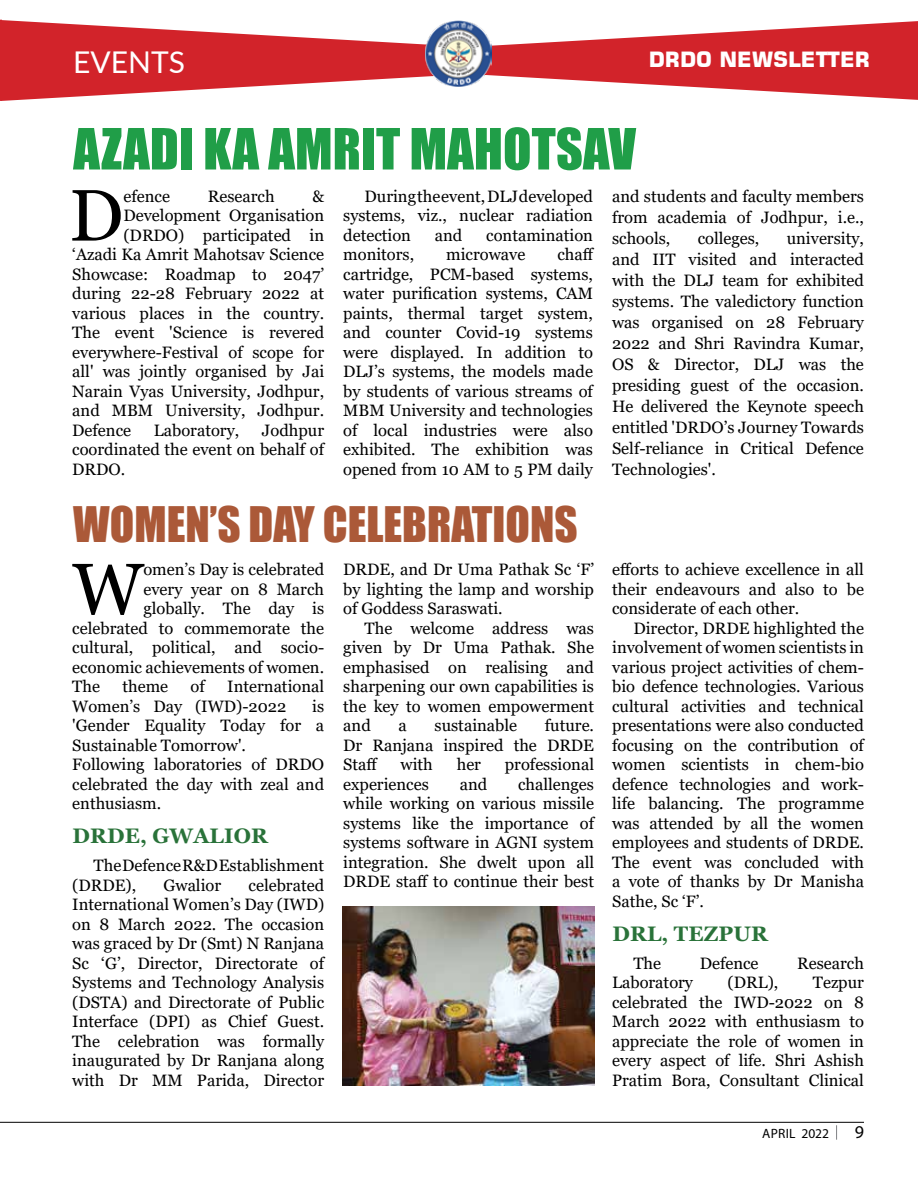
<style>
.page{position:relative;width:918px;height:1188px;background:#fff}
.page>*{position:absolute;margin:0;border:0;box-sizing:border-box;transform-origin:0 0}
.t1{font:72.75px "Georgia";color:#000}
.t2{font:52.5px "Impact";color:#209e48}
.t3{font:45px "Impact";color:#ab5938}
.t4{font:30px "Lato";color:#fff}
.t5{font:700 21px "Georgia";letter-spacing:.01em;color:#297239}
.t6{font:700 21px "Square 721 BT";color:#fff}
.t7{font:18px "Myriad Pro";color:#000}
.t8{font:16.5px/19.5px "Georgia";color:#000;text-align:justify}
.t9{font:13.5px "Myriad Pro";letter-spacing:.02em;color:#000}
</style>
<div class="page">
<hr style="left:0;top:1122px;width:864px;height:1px;background:#000">
<svg style="left:836px;top:1125px;width:1px;height:15px"></svg>
<svg style="left:2px;top:20px;width:232px;height:81px;fill:#d2232a"></svg>
<svg style="left:234px;top:21px;width:684px;height:79px;fill:#d2232a"></svg>
<img style="left:426px;top:20px;width:66px;height:66px">
<svg style="left:0;top:20px;width:2px;height:81px"></svg>
<img style="left:342px;top:906px;width:252px;height:180px">
<h3 class="t4" style="left:73px;top:41px;width:113px">EVENTS</h3>
<p class="t6" style="left:649px;top:47px;width:223px">DRDO NEWSLETTER</p>
<h2 class="t2" style="left:73px;top:108px;width:564px">AZADI KA AMRIT MAHOTSAV</h2>
<h1 class="t1" style="left:69px;top:171px;width:56px">D</h1>
<p class="t8" style="left:123px;top:187px;width:48px">efence</p>
<p class="t8" style="left:208px;top:187px;width:68px">Research</p>
<p class="t8" style="left:312px;top:187px;width:13px">&amp;</p>
<p class="t8" style="left:343px;top:187px;width:251px;text-indent:21px">During the event, DLJ developed systems, viz., nuclear radiation detection</p>
<p class="t8" style="left:612px;top:186px;width:253px;line-height:21px">and students and faculty members from academia of Jodhpur, i.e., schools,</p>
<p class="t8" style="left:123px;top:206px;width:202px">Development Organisation</p>
<p class="t8" style="left:123px;top:226px;width:202px">(DRDO) participated in</p>
<p class="t8" style="left:72px;top:245px;width:253px">‘Azadi Ka Amrit Mahotsav Science</p>
<p class="t8" style="left:72px;top:265px;width:253px">Showcase: Roadmap to 2047’</p>
<p class="t8" style="left:72px;top:284px;width:253px">during 22-28 February 2022 at</p>
<p class="t8" style="left:72px;top:304px;width:253px">various places in the country.</p>
<p class="t8" style="left:72px;top:323px;width:253px">The event 'Science is revered</p>
<p class="t8" style="left:72px;top:343px;width:253px">everywhere-Festival of scope for</p>
<p class="t8" style="left:72px;top:362px;width:253px">all' was jointly organised by Jai</p>
<p class="t8" style="left:72px;top:382px;width:253px">Narain Vyas University, Jodhpur,</p>
<p class="t8" style="left:72px;top:401px;width:253px">and MBM University, Jodhpur.</p>
<p class="t8" style="left:72px;top:421px;width:60px">Defence</p>
<p class="t8" style="left:154px;top:421px;width:87px">Laboratory,</p>
<p class="t8" style="left:435px;top:226px;width:29px">and</p>
<p class="t8" style="left:486px;top:226px;width:108px">contamination</p>
<p class="t8" style="left:698px;top:229px;width:63px">colleges,</p>
<p class="t8" style="left:612px;top:228px;width:253px;line-height:21px;text-indent:175px">university, and IIT visited and interacted with the DLJ team for exhibited systems. The valedictory function was organised on 28 February 2022 and Shri Ravindra Kumar, OS &amp; Director, DLJ was the presiding guest of the occasion.<br>He delivered the Keynote speech entitled 'DRDO’s Journey Towards Self-reliance in Critical Defence Technologies'.</p>
<p class="t8" style="left:343px;top:245px;width:252px;text-indent:214px">chaff cartridge, PCM-based systems, water purification systems, CAM paints, thermal target system, and counter Covid-19 systems were displayed. In addition to DLJ’s systems, the models made by students of various streams of MBM University and technologies of local industries were also exhibited. The exhibition was opened from 10 AM to 5 PM daily</p>
<p class="t8" style="left:343px;top:245px;width:72px">monitors,</p>
<p class="t8" style="left:446px;top:245px;width:81px">microwave</p>
<p class="t8" style="left:72px;top:421px;width:253px;text-indent:190px">Jodhpur coordinated the event on behalf of DRDO.</p>
<h3 class="t3" style="left:73px;top:489px;width:506px">WOMEN’S DAY CELEBRATIONS</h3>
<h1 class="t1" style="left:72px;top:545px;width:73px">W</h1>
<p class="t8" style="left:143px;top:560px;width:182px">omen’s Day is celebrated</p>
<p class="t8" style="left:343px;top:560px;width:252px">DRDE, and Dr Uma Pathak Sc ‘F’ by lighting the lamp and worship of Goddess Saraswati.</p>
<p class="t8" style="left:343px;top:619px;width:252px;text-indent:21px">The welcome address was given by Dr Uma Pathak. She emphasised on realising and sharpening our own capabilities is the key to women empowerment and</p>
<p class="t8" style="left:143px;top:580px;width:182px">every year on 8 March</p>
<p class="t8" style="left:143px;top:599px;width:182px">globally. The day is</p>
<p class="t8" style="left:72px;top:619px;width:253px">celebrated to commemorate the</p>
<p class="t8" style="left:72px;top:638px;width:253px">cultural, political, and socio-</p>
<p class="t8" style="left:72px;top:658px;width:253px">economic achievements of women.</p>
<p class="t8" style="left:72px;top:677px;width:29px">The</p>
<p class="t8" style="left:122px;top:677px;width:47px">theme</p>
<p class="t8" style="left:191px;top:677px;width:16px">of</p>
<p class="t8" style="left:72px;top:677px;width:253px;text-indent:155px">International<br>Women’s Day (IWD)-2022</p>
<p class="t8" style="left:72px;top:697px;width:253px;text-align:left;text-indent:240px">is 'Gender Equality Today for a<br>Sustainable Tomorrow'.<br>Following laboratories of DRDO celebrated the day with zeal and enthusiasm.</p>
<p class="t5" style="left:72px;top:822px;width:197px">DRDE, GWALIOR</p>
<p class="t8" style="left:72px;top:856px;width:253px;text-indent:21px">The Defence R&amp;D Establishment (DRDE),</p>
<p class="t8" style="left:343px;top:716px;width:252px;text-indent:202px">future.<br>Dr Ranjana inspired the DRDE Staff</p>
<p class="t8" style="left:399px;top:716px;width:10px">a</p>
<p class="t8" style="left:435px;top:716px;width:84px">sustainable</p>
<p class="t8" style="left:401px;top:755px;width:34px">with</p>
<p class="t8" style="left:457px;top:755px;width:26px">her</p>
<p class="t8" style="left:505px;top:755px;width:91px">professional</p>
<p class="t8" style="left:343px;top:775px;width:87px">experiences</p>
<p class="t8" style="left:460px;top:775px;width:29px">and</p>
<p class="t8" style="left:343px;top:775px;width:252px;text-indent:175px">challenges while working on various missile systems like the importance of systems software in AGNI system integration. She dwelt upon all DRDE staff to continue their best</p>
<p class="t8" style="left:72px;top:875px;width:253px;text-indent:176px">celebrated International Women’s Day (IWD) on 8 March 2022. The occasion was graced by Dr (Smt) N Ranjana Sc ‘G’, Director, Directorate of Systems and Technology Analysis (DSTA) and Directorate of Public Interface (DPI) as Chief Guest.<br>The celebration was formally inaugurated by Dr Ranjana along with Dr MM Parida, Director</p>
<p class="t8" style="left:164px;top:875px;width:59px">Gwalior</p>
<p class="t8" style="left:612px;top:560px;width:253px">efforts to achieve excellence in all their endeavours and also to be considerate of each other.</p>
<p class="t8" style="left:612px;top:619px;width:253px;text-indent:21px">Director, DRDE highlighted the involvement of women scientists in various project activities of chem&shy;bio defence technologies. Various cultural activities and technical presentations were also conducted focusing on the contribution of women scientists in chem-bio defence technologies and work&shy;life balancing. The programme was attended by all the women employees and students of DRDE.<br>The event was concluded with a vote of thanks by Dr Manisha Sathe, Sc ‘F’.</p>
<p class="t5" style="left:612px;top:920px;width:157px">DRL, TEZPUR</p>
<p class="t8" style="left:633px;top:953px;width:29px">The</p>
<p class="t8" style="left:700px;top:953px;width:60px">Defence</p>
<p class="t8" style="left:797px;top:953px;width:68px">Research</p>
<p class="t8" style="left:612px;top:973px;width:82px">Laboratory</p>
<p class="t8" style="left:728px;top:973px;width:52px">(DRL),</p>
<p class="t8" style="left:612px;top:973px;width:253px;text-indent:201px">Tezpur celebrated the IWD-2022 on 8<br>March 2022 with enthusiasm to appreciate the role of women in every aspect of life. Shri Ashish Pratim Bora, Consultant Clinical</p>
<p class="t9" style="left:762px;top:1125px;width:68px">APRIL 2022</p>
<p class="t7" style="left:855px;top:1121px;width:11px">9</p>
</div>
